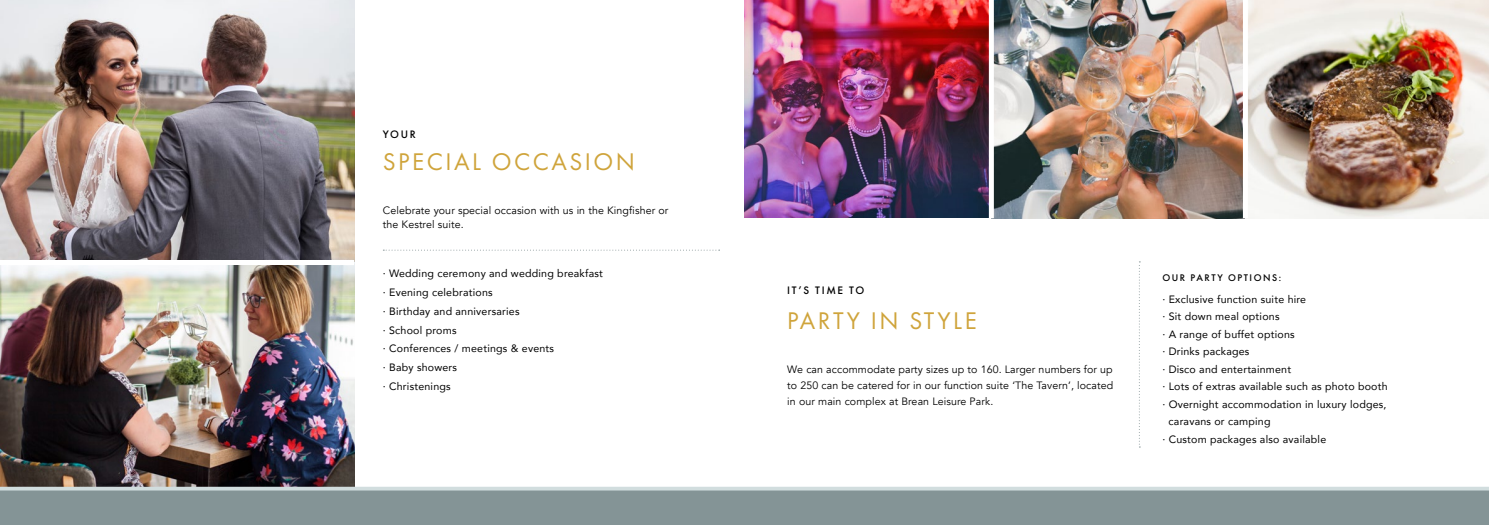
<style>
.page{position:relative;width:1489px;height:525px;background:#fff}
.page>*{position:absolute;margin:0;border:0;box-sizing:border-box;transform-origin:0 0}
.t1{font:25px "Futura PT";letter-spacing:.1em;color:#cfa43b}
.t2{font:500 11.25px "Futura PT";letter-spacing:.15em;color:#000}
.t3{font:10.62px/18.8px "Avenir";letter-spacing:.02em;color:#000}
.t4{font:10.62px/16.2px "Avenir";letter-spacing:.01em;color:#000}
.t5{font:500 10px "Futura PT";letter-spacing:.15em;color:#000}
</style>
<div class="page">
<img style="left:0;top:0;width:354px;height:486px">
<div style="left:0;top:260px;width:354px;height:5px;background:#fff"></div>
<svg style="left:383px;top:249px;width:336px;height:1px"></svg>
<img style="left:744px;top:0;width:744px;height:218px">
<svg style="left:1139px;top:261px;width:1px;height:186px"></svg>
<div style="left:988px;top:0;width:5px;height:218px;background:#fff"></div>
<div style="left:1242px;top:0;width:5px;height:218px;background:#fff"></div>
<div style="left:0;top:489px;width:1488px;height:35px;background:#849496"></div>
<svg style="left:0;top:486px;width:1488px;height:4px;fill:#d1ddde"></svg>
<p class="t2" style="left:383px;top:128px;width:35px">YOUR</p>
<h1 class="t1" style="left:383px;top:147px;width:254px">SPECIAL OCCASION</h1>
<p class="t4" style="left:383px;top:204px;width:287px;line-height:13.8px">Celebrate your special occasion with us in the Kingfisher or the Kestrel suite.</p>
<p class="t3" style="left:383px;top:264px;width:222px">· Wedding ceremony and wedding breakfast · Evening celebrations<br>· Birthday and anniversaries<br>· School proms<br>· Conferences / meetings &amp; events<br>· Baby showers<br>· Christenings</p>
<p class="t2" style="left:787px;top:283px;width:79px">IT’S TIME TO</p>
<h1 class="t1" style="left:787px;top:305px;width:191px">PARTY IN STYLE</h1>
<p class="t4" style="left:787px;top:361px;width:327px;text-align:justify">We can accommodate party sizes up to 160. Larger numbers for up to 250 can be catered for in our function suite ‘The Tavern’, located in our main complex at Brean Leisure Park.</p>
<p class="t5" style="left:1162px;top:271px;width:120px">OUR PARTY OPTIONS:</p>
<p class="t3" style="left:1162px;top:289px;width:145px">· Exclusive function suite hire</p>
<p class="t3" style="left:1162px;top:306px;width:119px">· Sit down meal options</p>
<p class="t3" style="left:1162px;top:324px;width:134px">· A range of buffet options</p>
<p class="t3" style="left:1162px;top:341px;width:89px">· Drinks packages</p>
<p class="t3" style="left:1162px;top:359px;width:130px">· Disco and entertainment</p>
<p class="t3" style="left:1162px;top:376px;width:227px">· Lots of extras available such as photo booth</p>
<p class="t3" style="left:1162px;top:394px;width:226px">· Overnight accommodation in luxury lodges,</p>
<p class="t3" style="left:1168px;top:411px;width:103px">caravans or camping</p>
<p class="t3" style="left:1162px;top:429px;width:165px">· Custom packages also available</p>
</div>
